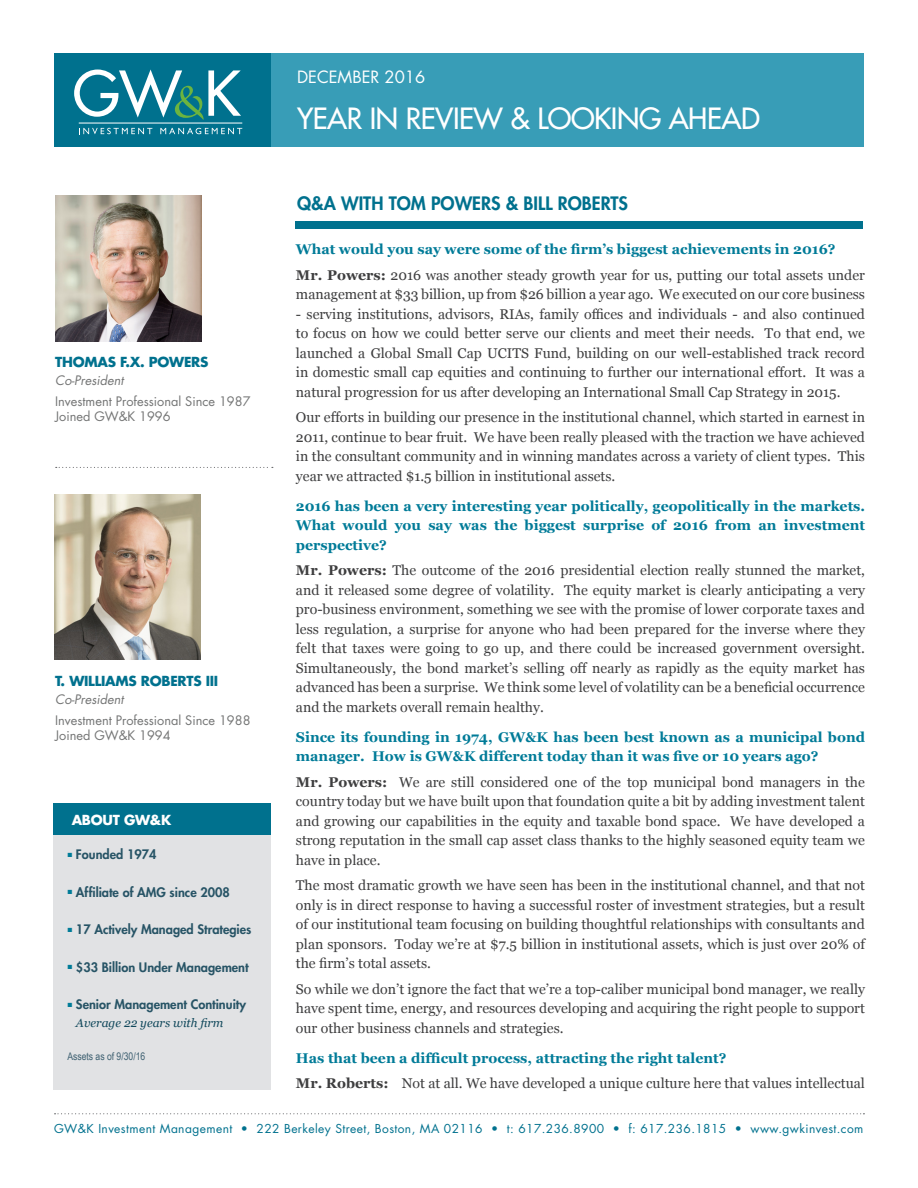
<style>
.page{position:relative;width:918px;height:1188px;background:#fff}
.page>*{position:absolute;margin:0;border:0;box-sizing:border-box;transform-origin:0 0}
.Main_Title{font:500 28.5px "Futura Std";letter-spacing:-.015em;color:#fff}
.Main_Sub_Title{font:800 18px "Futura Std";color:#00718e}
.Main_Sub_Title-2{font:16.5px "Futura Std";color:#fff}
.Text{font:14.1px/19.5px "Georgia";color:#3e3e3f;text-align:justify}
.Text-2{font:700 14.1px/19.5px "Georgia";color:#007b98;text-align:justify}
.t1{font:700 13.5px "Futura Std";letter-spacing:-.02em;color:#00718e}
.Section_Title{font:700 13.5px "Futura Std";letter-spacing:-.02em;color:#fff}
.t2{font:800 12.75px "Futura Std";color:#275466}
.t3{font:12.75px "Futura Std";color:#747575}
.t4{font:italic 12.75px "Futura Std";color:#747575}
.t5{font:12px "Futura Std";letter-spacing:.035em;color:#00718e}
.t6{font:italic 12px "Georgia";color:#12495c}
.Disclosures{font:10.5px "Arial Narrow";color:#3e6071}
.s1{font-weight:700}
</style>
<div class="page">
<svg style="left:55px;top:1113px;width:809px;height:1px"></svg>
<div style="left:296px;top:221px;width:567px;height:8px;background:#00718e"></div>
<div style="left:54px;top:53px;width:217px;height:94px;background:#00718e"></div>
<div style="left:271px;top:53px;width:593px;height:94px;background:#389db7"></div>
<svg style="left:74px;top:70px;width:167px;height:50px"></svg>
<svg style="left:79px;top:128px;width:73px;height:6px"></svg>
<svg style="left:160px;top:128px;width:82px;height:6px"></svg>
<hr style="left:79px;top:123px;width:163px;height:1px;background:#fff">
<div style="left:54px;top:803px;width:217px;height:32px;background:#00718e"></div>
<div style="left:54px;top:835px;width:217px;height:255px;background:#e1e2e4"></div>
<img style="left:55px;top:195px;width:146px;height:146px">
<img style="left:55px;top:494px;width:146px;height:165px">
<svg style="left:56px;top:467px;width:217px;height:1px"></svg>
<p class="Main_Sub_Title-2" style="left:297px;top:67px;width:130px">DECEMBER 2016</p>
<p class="Main_Title" style="left:297px;top:100px;width:465px">YEAR IN REVIEW &amp; LOOKING AHEAD</p>
<p class="t1" style="left:55px;top:353px;width:155px">THOMAS F.X. POWERS</p>
<p class="t4" style="left:55px;top:372px;width:70px">Co-President</p>
<p class="t3" style="left:55px;top:393px;width:197px">Investment Professional Since 1987</p>
<p class="t3" style="left:55px;top:408px;width:117px">Joined GW&amp;K 1996</p>
<p class="t1" style="left:55px;top:672px;width:165px">T. WILLIAMS ROBERTS III</p>
<p class="t4" style="left:55px;top:691px;width:70px">Co-President</p>
<p class="t3" style="left:55px;top:712px;width:197px">Investment Professional Since 1988</p>
<p class="t3" style="left:55px;top:727px;width:117px">Joined GW&amp;K 1994</p>
<p class="Section_Title" style="left:72px;top:811px;width:101px">ABOUT GW&amp;K</p>
<p class="t2" style="left:76px;top:847px;width:82px">Founded 1974</p>
<p class="t2" style="left:76px;top:884px;width:155px">Affiliate of AMG since 2008</p>
<p class="t2" style="left:76px;top:922px;width:177px">17 Actively Managed Strategies</p>
<p class="t2" style="left:76px;top:959px;width:174px">$33 Billion Under Management</p>
<p class="t2" style="left:76px;top:997px;width:172px">Senior Management Continuity</p>
<p class="t6" style="left:76px;top:1015px;width:149px">Average 22 years with firm</p>
<p class="Disclosures" style="left:67px;top:1048px;width:80px">Assets as of 9/30/16</p>
<p class="Main_Sub_Title" style="left:297px;top:192px;width:332px">Q&amp;A WITH TOM POWERS &amp; BILL ROBERTS</p>
<p class="Text-2" style="left:296px;top:239px;width:541px">What would you say were some of the firm’s biggest achievements in 2016?</p>
<p class="Text" style="left:296px;top:265px;width:571px"><span class="s1">Mr. Powers:</span> 2016 was another steady growth year for us, putting our total assets under management at $33 billion, up from $26 billion a year ago. We executed on our core business</p>
<p class="Text" style="left:296px;top:304px;width:571px">- serving institutions, advisors, RIAs, family offices and individuals - and also continued to focus on how we could better serve our clients and meet their needs. To that end, we launched a Global Small Cap UCITS Fund, building on our well-established track record in domestic small cap equities and continuing to further our international effort. It was a natural progression for us after developing an International Small Cap Strategy in 2015.</p>
<p class="Text" style="left:296px;top:407px;width:571px">Our efforts in building our presence in the institutional channel, which started in earnest in 2011, continue to bear fruit. We have been really pleased with the traction we have achieved in the consultant community and in winning mandates across a variety of client types. This year we attracted $1.5 billion in institutional assets.</p>
<p class="Text-2" style="left:296px;top:496px;width:571px">2016 has been a very interesting year politically, geopolitically in the markets.<br>What would you say was the biggest surprise of 2016 from an investment perspective?</p>
<p class="Text" style="left:296px;top:560px;width:571px"><span class="s1">Mr. Powers:</span> The outcome of the 2016 presidential election really stunned the market, and it released some degree of volatility. The equity market is clearly anticipating a very pro-business environment, something we see with the promise of lower corporate taxes and less regulation, a surprise for anyone who had been prepared for the inverse where they felt that taxes were going to go up, and there could be increased government oversight.<br>Simultaneously, the bond market’s selling off nearly as rapidly as the equity market has advanced has been a surprise. We think some level of volatility can be a beneficial occurrence and the markets overall remain healthy.</p>
<p class="Text-2" style="left:296px;top:727px;width:571px">Since its founding in 1974, GW&amp;K has been best known as a municipal bond manager. How is GW&amp;K different today than it was five or 10 years ago?</p>
<p class="Text" style="left:296px;top:772px;width:571px"><span class="s1">Mr. Powers:</span> We are still considered one of the top municipal bond managers in the country today but we have built upon that foundation quite a bit by adding investment talent and growing our capabilities in the equity and taxable bond space. We have developed a strong reputation in the small cap asset class thanks to the highly seasoned equity team we have in place.</p>
<p class="Text" style="left:296px;top:875px;width:571px">The most dramatic growth we have seen has been in the institutional channel, and that not only is in direct response to having a successful roster of investment strategies, but a result of our institutional team focusing on building thoughtful relationships with consultants and plan sponsors. Today we’re at $7.5 billion in institutional assets, which is just over 20% of the firm’s total assets.</p>
<p class="Text" style="left:296px;top:979px;width:571px">So while we don’t ignore the fact that we’re a top-caliber municipal bond manager, we really have spent time, energy, and resources developing and acquiring the right people to support our other business channels and strategies.</p>
<p class="Text-2" style="left:296px;top:1048px;width:432px">Has that been a difficult process, attracting the right talent?</p>
<p class="Text" style="left:296px;top:1073px;width:571px"><span class="s1">Mr. Roberts:</span> Not at all. We have developed a unique culture here that values intellectual</p>
<p class="t5" style="left:54px;top:1121px;width:811px">GW&amp;K Investment Management • 222 Berkeley Street, Boston, MA 02116 • t: 617.236.8900 • f: 617.236.1815 • www.gwkinvest.com</p>
</div>
